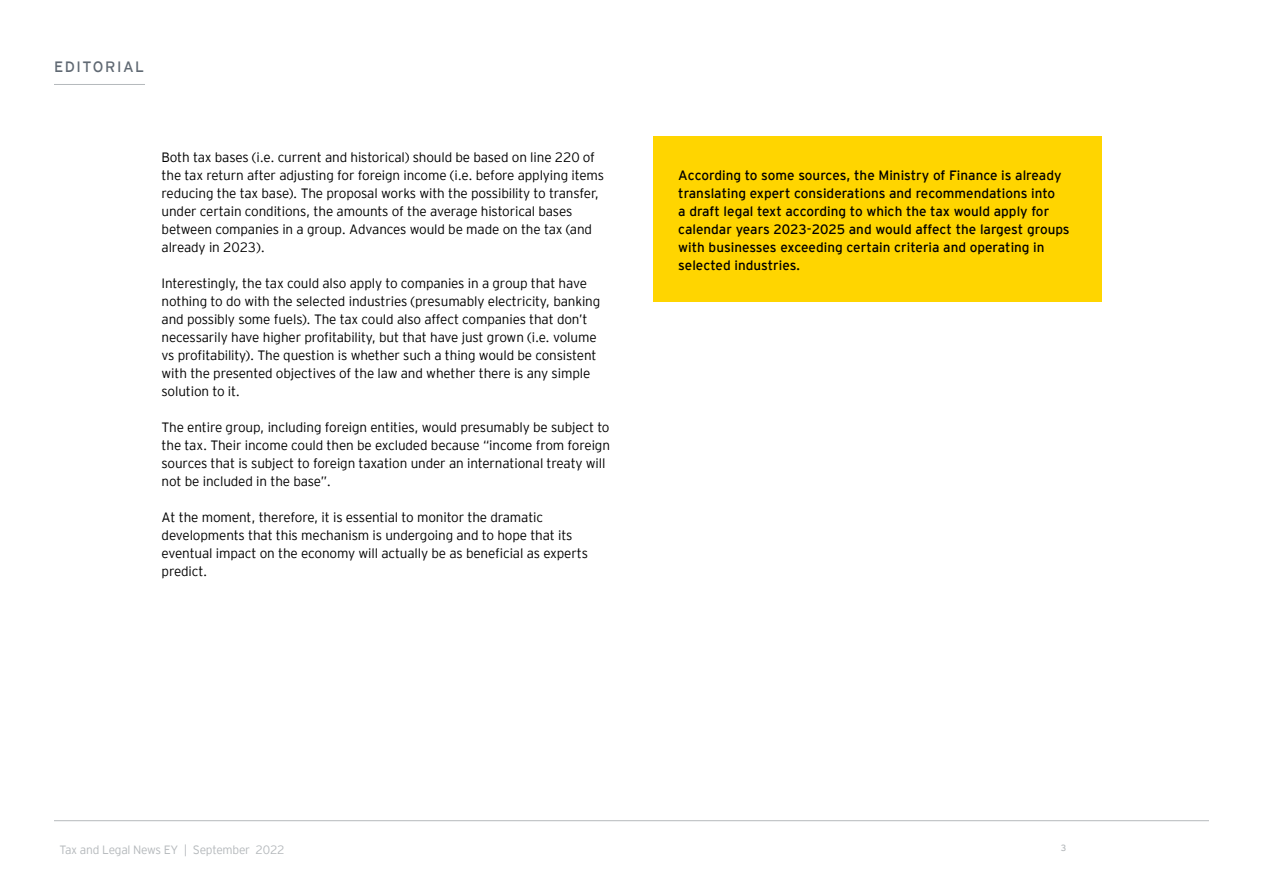
<style>
.page{position:relative;width:1263px;height:893px;background:#fff}
.page>*{position:absolute;margin:0;border:0;box-sizing:border-box;transform-origin:0 0}
.t1{font:15px "EY Interstate";letter-spacing:.1em;color:#606973}
.t2{font:300 13.5px/18px "EY Interstate";letter-spacing:-.01em;color:#000}
.t3{font:13.5px/18px "EY Interstate";color:#000}
.t4{font:300 12px "EY Interstate";letter-spacing:-.02em;color:#b5b9bc}
.t5{font:9px "EY Interstate";color:#b5b9bc}
</style>
<div class="page">
<hr style="left:54px;top:820px;width:1155px;height:1px;background:#b5b9bc">
<div style="left:653px;top:136px;width:448px;height:166px;background:#ffd500"></div>
<hr style="left:54px;top:84px;width:91px;height:1px;background:#b5b9bc">
<p class="t1" style="left:54px;top:56px;width:92px">EDITORIAL</p>
<p class="t2" style="left:162px;top:147px;width:444px">Both tax bases (i.e. current and historical) should be based on line 220 of the tax return after adjusting for foreign income (i.e. before applying items reducing the tax base). The proposal works with the possibility to transfer, under certain conditions, the amounts of the average historical bases between companies in a group. Advances would be made on the tax (and already in 2023).</p>
<p class="t2" style="left:162px;top:273px;width:440px">Interestingly, the tax could also apply to companies in a group that have nothing to do with the selected industries (presumably electricity, banking and possibly some fuels). The tax could also affect companies that don’t necessarily have higher profitability, but that have just grown (i.e. volume vs profitability). The question is whether such a thing would be consistent with the presented objectives of the law and whether there is any simple solution to it.</p>
<p class="t2" style="left:162px;top:417px;width:450px">The entire group, including foreign entities, would presumably be subject to the tax. Their income could then be excluded because “income from foreign sources that is subject to foreign taxation under an international treaty will not be included in the base”.</p>
<p class="t2" style="left:162px;top:507px;width:428px">At the moment, therefore, it is essential to monitor the dramatic developments that this mechanism is undergoing and to hope that its eventual impact on the economy will actually be as beneficial as experts predict.</p>
<p class="t3" style="left:678px;top:165px;width:393px">According to some sources, the Ministry of Finance is already translating expert considerations and recommendations into<br>a draft legal text according to which the tax would apply for calendar years 2023-2025 and would affect the largest groups with businesses exceeding certain criteria and operating in selected industries.</p>
<p class="t4" style="left:60px;top:841px;width:227px">Tax and Legal News EY | September 2022</p>
<p class="t5" style="left:1061px;top:842px;width:7px">3</p>
</div>
